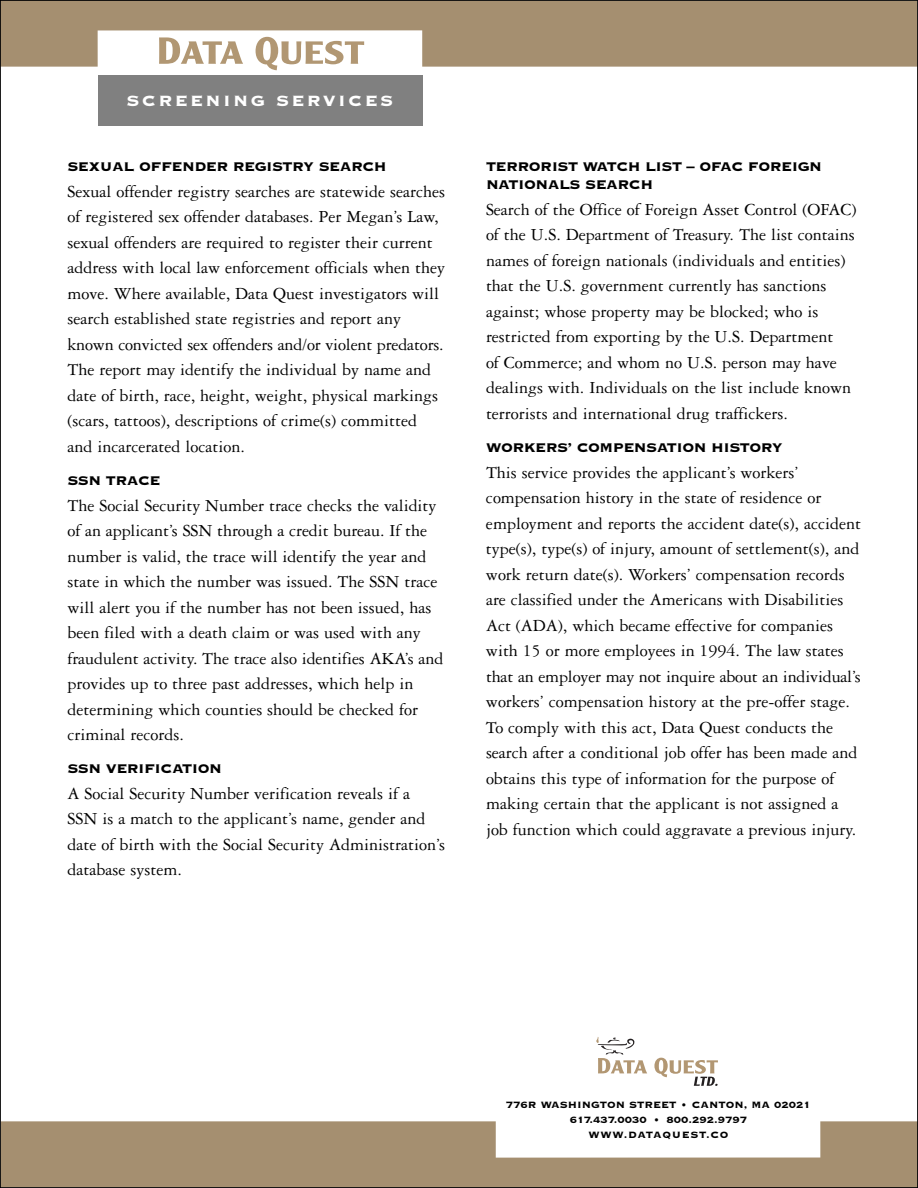
<style>
.page{position:relative;width:918px;height:1188px;background:#fff}
.page>*{position:absolute;margin:0;border:0;box-sizing:border-box;transform-origin:0 0}
.t1{font:19.5px "Copperplate Thirty Three BC";letter-spacing:.12em;color:#fff}
.t2{font:18px/25.5px "Garamond Three";color:#000}
.t3{font:16.5px/18px "Copperplate Thirty Three BC";letter-spacing:-.03em;color:#000}
.t4{font:12px/15px "Copperplate Thirty Three BC";color:#000;text-align:center}
</style>
<div class="page">
<div style="left:98px;top:75px;width:324px;height:51px;background:#808080"></div>
<svg style="left:269px;top:67px;width:8px;height:3px"></svg>
<svg style="left:2px;top:2px;width:914px;height:65px;background:#b4a187"></svg>
<svg style="left:2px;top:1121px;width:914px;height:65px;fill:#a58f70"></svg>
<svg style="left:597px;top:1037px;width:50px;height:36px"></svg>
<svg style="left:654px;top:1058px;width:64px;height:28px"></svg>
<p class="t1" style="left:127px;top:87px;width:268px">SCREENING SERVICES</p>
<p class="t3" style="left:68px;top:157px;width:321px">SEXUAL OFFENDER REGISTRY SEARCH</p>
<p class="t2" style="left:67px;top:180px;width:379px">Sexual offender registry searches are statewide searches of registered sex offender databases. Per Megan’s Law, sexual offenders are required to register their current address with local law enforcement officials when they move. Where available, Data Quest investigators will search established state registries and report any known convicted sex offenders and/or violent predators.<br>The report may identify the individual by name and date of birth, race, height, weight, physical markings (scars, tattoos), descriptions of crime(s) committed and incarcerated location.</p>
<p class="t3" style="left:68px;top:470px;width:95px">SSN TRACE</p>
<p class="t2" style="left:67px;top:494px;width:378px">The Social Security Number trace checks the validity of an applicant’s SSN through a credit bureau. If the number is valid, the trace will identify the year and state in which the number was issued. The SSN trace will alert you if the number has not been issued, has been filed with a death claim or was used with any fraudulent activity. The trace also identifies AKA’s and provides up to three past addresses, which help in determining which counties should be checked for criminal records.</p>
<p class="t3" style="left:68px;top:758px;width:156px">SSN VERIFICATION</p>
<p class="t2" style="left:67px;top:782px;width:379px">A Social Security Number verification reveals if a<br>SSN is a match to the applicant’s name, gender and date of birth with the Social Security Administration’s database system.</p>
<p class="t3" style="left:486px;top:157px;width:337px">TERRORIST WATCH LIST – OFAC FOREIGN<br>NATIONALS SEARCH</p>
<p class="t2" style="left:486px;top:198px;width:372px">Search of the Office of Foreign Asset Control (OFAC) of the U.S. Department of Treasury. The list contains names of foreign nationals (individuals and entities) that the U.S. government currently has sanctions against; whose property may be blocked; who is restricted from exporting by the U.S. Department<br>of Commerce; and whom no U.S. person may have dealings with. Individuals on the list include known terrorists and international drug traffickers.</p>
<p class="t3" style="left:486px;top:437px;width:298px">WORKERS’ COMPENSATION HISTORY</p>
<p class="t2" style="left:486px;top:461px;width:377px">This service provides the applicant’s workers’ compensation history in the state of residence or employment and reports the accident date(s), accident type(s), type(s) of injury, amount of settlement(s), and work return date(s). Workers’ compensation records are classified under the Americans with Disabilities Act (ADA), which became effective for companies with 15 or more employees in 1994. The law states that an employer may not inquire about an individual’s workers’ compensation history at the pre-offer stage.<br>To comply with this act, Data Quest conducts the search after a conditional job offer has been made and obtains this type of information for the purpose of making certain that the applicant is not assigned a job function which could aggravate a previous injury.</p>
<p class="t4" style="left:506px;top:1096px;width:306px">776R WASHINGTON STREET • CANTON, MA 02021<br>617.437.0030 • 800.292.9797<br>WWW.DATAQUEST.CO</p>
</div>
